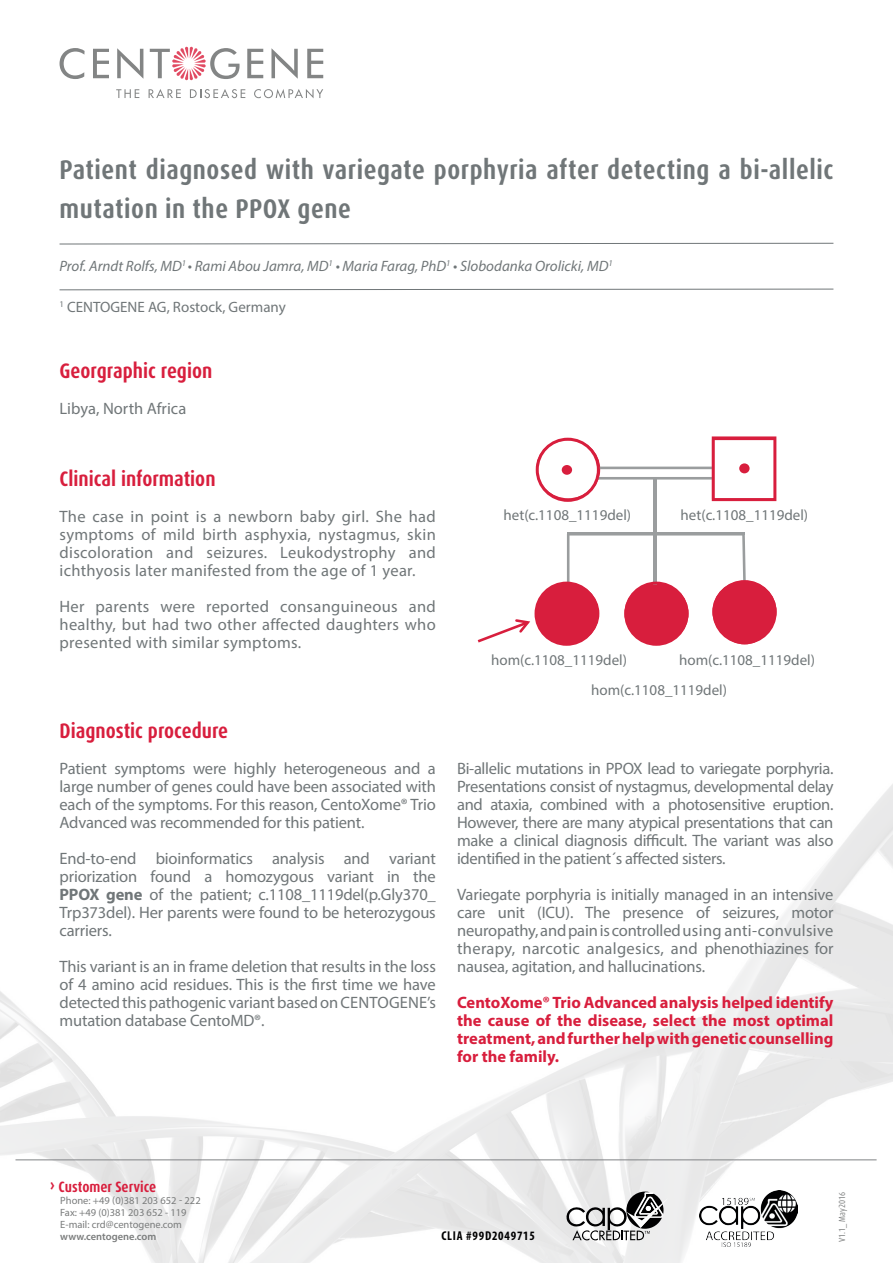
<style>
.page{position:relative;width:893px;height:1263px;background:#fff}
.page>*{position:absolute;margin:0;border:0;box-sizing:border-box;transform-origin:0 0}
.t1{font:700 condensed 27px/39px "Dax OT";letter-spacing:.02em;color:#707678}
.t2{font:700 condensed 21px "Dax OT";color:#d81e3d}
.t3{font:16.5px/18px "Myriad Pro";letter-spacing:-.01em;color:#707678;text-align:justify}
.t4{font:700 16.5px/18px "Myriad Pro";color:#d81e3d;text-align:justify}
.t5{font:15px "Myriad Pro";color:#707678}
.t6{font:italic 15px "Myriad Pro";color:#707678}
.t7{font:700 condensed 15px "Dax OT";color:#d81e3d}
.t8{font:700 condensed 12.9px "Myriad Pro";letter-spacing:.06em;color:#000001}
.t9{font:10.5px/12px "Myriad Pro";color:#7a7c7c}
.t10{font:600 10.5px "Myriad Pro";color:#7a7c7c}
.t11{font:condensed 8.85px "Dax OT";color:#7a7c7c}
.s1{font-weight:700}
.s2{font-size:18px}
</style>
<div class="page">
<img style="left:0;top:784px;width:893px;height:479px">
<svg style="left:60px;top:48px;width:25px;height:31px"></svg>
<svg style="left:93px;top:49px;width:16px;height:29px"></svg>
<svg style="left:117px;top:48px;width:26px;height:31px"></svg>
<svg style="left:247px;top:49px;width:16px;height:29px"></svg>
<svg style="left:271px;top:48px;width:27px;height:31px"></svg>
<svg style="left:307px;top:49px;width:16px;height:29px"></svg>
<svg style="left:116px;top:89px;width:23px;height:9px"></svg>
<svg style="left:149px;top:89px;width:32px;height:9px"></svg>
<svg style="left:190px;top:89px;width:55px;height:9px"></svg>
<svg style="left:254px;top:89px;width:69px;height:9px"></svg>
<svg style="left:150px;top:47px;width:90px;height:33px"></svg>
<svg style="left:59px;top:242px;width:775px;height:3px"></svg>
<svg style="left:59px;top:288px;width:775px;height:3px"></svg>
<hr style="left:16px;top:1159px;width:861px;height:1px;background:#808285">
<svg style="left:566px;top:1191px;width:103px;height:49px"></svg>
<img style="left:699px;top:1190px;width:98px;height:56px">
<svg style="left:538px;top:625px;width:10px;height:12px"></svg>
<div style="left:625px;top:583px;width:63px;height:60px;background:#d81e3d;border-radius:50%"></div>
<div style="left:713px;top:581px;width:63px;height:60px;background:#d81e3d;border-radius:50%"></div>
<hr style="left:598px;top:467px;width:115px;height:2px;background:#9a9d9e">
<hr style="left:598px;top:477px;width:115px;height:2px;background:#9a9d9e">
<hr style="left:567px;top:534px;width:2px;height:50px;background:#9a9d9e">
<svg style="left:741px;top:532px;width:5px;height:48px"></svg>
<div style="left:562px;top:465px;width:10px;height:10px;background:#d81e3d;border-radius:50%"></div>
<div style="left:739px;top:463px;width:11px;height:10px;background:#d81e3d;border-radius:50%"></div>
<div style="left:536px;top:584px;width:63px;height:59px;background:#d81e3d;border-radius:50%"></div>
<svg style="left:478px;top:619px;width:52px;height:24px"></svg>
<div style="left:536px;top:438px;width:64px;height:64px;border:3px solid #d81e3d;border-radius:50%"></div>
<div style="left:712px;top:580px;width:65px;height:64px;border:3px solid #d81e3d;border-radius:50%"></div>
<div style="left:534px;top:582px;width:65px;height:64px;border:3px solid #d81e3d;border-radius:50%"></div>
<div style="left:719px;top:593px;width:51px;height:51px;background:#d81e3d;border-radius:50%"></div>
<div style="left:712px;top:436px;width:64px;height:65px;border:3px solid #d81e3d"></div>
<hr style="left:653px;top:478px;width:3px;height:107px;background:#9a9d9e">
<div style="left:624px;top:582px;width:64px;height:64px;border:3px solid #d81e3d;border-radius:50%"></div>
<hr style="left:567px;top:533px;width:178px;height:2px;background:#9a9d9e">
<p class="t1" style="left:60px;top:150px;width:775px">Patient diagnosed with variegate porphyria after detecting a bi-allelic mutation in the PPOX gene</p>
<p class="t6" style="left:60px;top:257px;width:555px">Prof. Arndt Rolfs, MD<sup>1</sup> • Rami Abou Jamra, MD<sup>1</sup> • Maria Farag, PhD<sup>1</sup> • Slobodanka Orolicki, MD<sup>1</sup></p>
<p class="t5" style="left:60px;top:298px;width:228px"><sup>1</sup> CENTOGENE AG, Rostock, Germany</p>
<p class="t2" style="left:60px;top:357px;width:154px">Georgraphic region</p>
<p class="t3" style="left:60px;top:399px;width:128px">Libya, North Africa</p>
<p class="t2" style="left:60px;top:465px;width:158px">Clinical information</p>
<p class="t3" style="left:60px;top:507px;width:378px">The case in point is a newborn baby girl. She had symptoms of mild birth asphyxia, nystagmus, skin discoloration and seizures. Leukodystrophy and ichthyosis later manifested from the age of 1 year.</p>
<p class="t3" style="left:60px;top:597px;width:378px">Her parents were reported consanguineous and healthy, but had two other affected daughters who presented with similar symptoms.</p>
<p class="t2" style="left:60px;top:717px;width:170px">Diagnostic procedure</p>
<p class="t3" style="left:60px;top:759px;width:378px">Patient symptoms were highly heterogeneous and a large number of genes could have been associated with each of the symptoms. For this reason, CentoXome® Trio Advanced was recommended for this patient.</p>
<p class="t3" style="left:60px;top:849px;width:378px">End-to-end bioinformatics analysis and variant priorization found a homozygous variant in the <span class="s1">PPOX gene</span> of the patient; c.1108_1119del(p.Gly370_ Trp373del). Her parents were found to be heterozygous carriers.</p>
<p class="t3" style="left:60px;top:957px;width:378px">This variant is an in frame deletion that results in the loss of 4 amino acid residues. This is the first time we have detected this pathogenic variant based on CENTOGENE’s mutation database CentoMD®.</p>
<p class="t5" style="left:504px;top:506px;width:129px">het(c.1108_1119del)</p>
<p class="t5" style="left:681px;top:506px;width:129px">het(c.1108_1119del)</p>
<p class="t5" style="left:491px;top:650px;width:137px">hom(c.1108_1119del)</p>
<p class="t5" style="left:679px;top:650px;width:137px">hom(c.1108_1119del)</p>
<p class="t5" style="left:591px;top:680px;width:137px">hom(c.1108_1119del)</p>
<p class="t3" style="left:457px;top:759px;width:378px">Bi-allelic mutations in PPOX lead to variegate porphyria.<br>Presentations consist of nystagmus, developmental delay and ataxia, combined with a photosensitive eruption.<br>However, there are many atypical presentations that can make a clinical diagnosis difficult. The variant was also identified in the patient´s affected sisters.</p>
<p class="t3" style="left:457px;top:885px;width:378px">Variegate porphyria is initially managed in an intensive care unit (ICU). The presence of seizures, motor neuropathy, and pain is controlled using anti-convulsive therapy, narcotic analgesics, and phenothiazines for nausea, agitation, and hallucinations.</p>
<p class="t4" style="left:457px;top:993px;width:378px">CentoXome® Trio Advanced analysis helped identify the cause of the disease, select the most optimal treatment, and further help with genetic counselling for the family.</p>
<p class="t7" style="left:50px;top:1177px;width:108px"><span class="s2">›</span> Customer Service</p>
<p class="t9" style="left:60px;top:1194px;width:142px">Phone: +49 (0)381 203 652 - 222<br>Fax: +49 (0)381 203 652 - 119</p>
<p class="t9" style="left:60px;top:1218px;width:123px">E-mail: crd@centogene.com</p>
<p class="t10" style="left:60px;top:1229px;width:98px">www.centogene.com</p>
<p class="t8" style="left:441px;top:1227px;width:95px">CLIA #99D2049715</p>
<p class="t11" style="left:836px;top:1242px;width:51px;rotate:-90deg">V1.1_ May2016</p>
</div>
